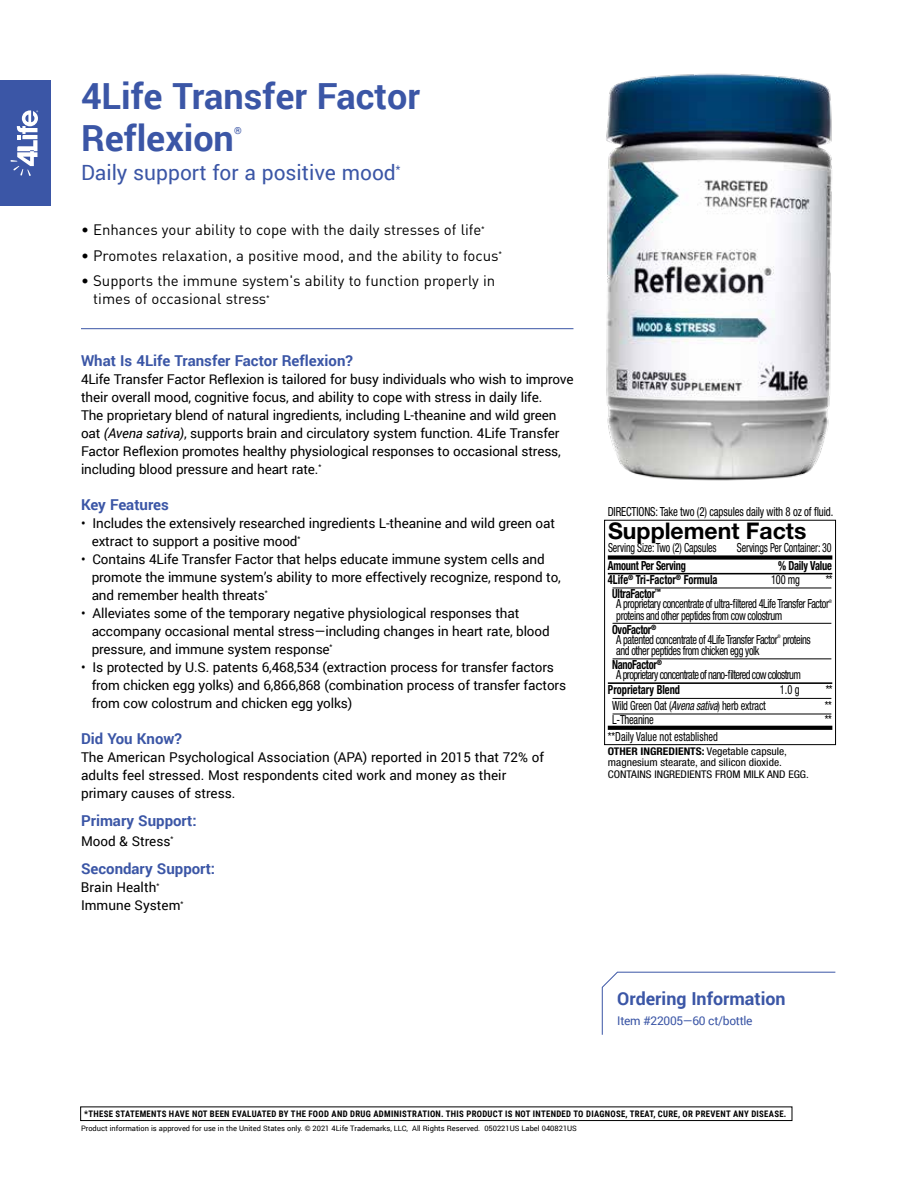
<style>
.page{position:relative;width:918px;height:1188px;background:#fff}
.page>*{position:absolute;margin:0;border:0;box-sizing:border-box;transform-origin:0 0}
.t1{font:700 36px/42px "Roboto";color:#3b56a6}
.t2{font:700 22.95px "Helvetica Neue LT Std";color:#000}
.t3{font:21px "Roboto";color:#3b56a6}
.t4{font:700 17.85px "Roboto";color:#3b56a6}
.t5{font:15px/18px "DIN";color:#000}
.t6{font:700 15px "Roboto";color:#3b56a6}
.t7{font:13.5px/18px "Roboto";letter-spacing:-.01em;color:#000}
.t8{font:condensed 12.6px/13.8px "Helvetica Neue LT Std";letter-spacing:-.04em;color:#000;scale:.83 1}
.t9{font:condensed 12.6px "Helvetica Neue LT Std";letter-spacing:-.06em;color:#000;scale:.83 1}
.t10{font:condensed 12.6px "Helvetica Neue LT Std";letter-spacing:-.015em;color:#000;scale:.8 1}
.t11{font:condensed 12.6px "Helvetica Neue LT Std";letter-spacing:-.01em;color:#000;scale:.86 1}
.t12{font:condensed 12.6px "Helvetica Neue LT Std";letter-spacing:-.02em;color:#000;scale:.83 1}
.t13{font:700 condensed 12.6px "Helvetica Neue LT Std";color:#000;scale:.83 1}
.t14{font:700 condensed 12.6px "Helvetica Neue LT Std";letter-spacing:-.02em;color:#000;scale:.83 1}
.t15{font:condensed 12.6px "Helvetica Neue LT Std";color:#000;scale:.83 1}
.t16{font:12px "Roboto";letter-spacing:-.025em;color:#3b56a6}
.t17{font:condensed 10.65px/11.2px "Helvetica Neue LT Std";color:#000;scale:1.09 1}
.t18{font:700 9.75px "Roboto";color:#3b56a6}
.t19{font:700 9px "Roboto Condensed";letter-spacing:.035em;color:#000}
.t20{font:7.5px "Roboto";color:#000}
.t21{font:6.75px "Roboto";color:#000}
.t22{font:condensed 4.8px "Helvetica Neue LT Std";color:#000;scale:.83 1}
.s1{font-style:italic}
.s2{font-weight:700}
</style>
<div class="page">
<img style="left:606px;top:73px;width:226px;height:408px">
<hr style="left:81px;top:328px;width:492px;height:1px;background:#3b56a6">
<div style="left:604px;top:520px;width:232px;height:225px;border:1px solid #000"></div>
<div style="left:608px;top:555px;width:224px;height:5px;background:#000"></div>
<svg style="left:608px;top:726px;width:224px;height:4px"></svg>
<hr style="left:608px;top:573px;width:224px;height:1px;background:#000">
<hr style="left:608px;top:682px;width:224px;height:2px;background:#000">
<hr style="left:613px;top:588px;width:218px;height:1px;background:#000">
<hr style="left:613px;top:623px;width:218px;height:1px;background:#000">
<hr style="left:613px;top:659px;width:218px;height:1px;background:#000">
<hr style="left:613px;top:698px;width:218px;height:1px;background:#000">
<hr style="left:613px;top:714px;width:218px;height:1px;background:#000">
<div style="left:80px;top:1107px;width:712px;height:14px;border:1px solid #000"></div>
<svg style="left:602px;top:972px;width:234px;height:63px"></svg>
<div style="left:0;top:80px;width:51px;height:125px;background:#3b56a6"></div>
<svg style="left:10px;top:110px;width:28px;height:66px"></svg>
<h1 class="t1" style="left:81px;top:74px;width:340px">4Life Transfer Factor<br>Reflexion</h1>
<p class="t18" style="left:234px;top:124px;width:9px">®</p>
<h3 class="t3" style="left:81px;top:158px;width:321px">Daily support for a positive mood<sup>*</sup></h3>
<p class="t5" style="left:81px;top:220px;width:402px">• Enhances your ability to cope with the daily stresses of life</p>
<p class="t21" style="left:481px;top:223px;width:4px">*</p>
<p class="t5" style="left:81px;top:246px;width:419px">• Promotes relaxation, a positive mood, and the ability to focus</p>
<p class="t21" style="left:499px;top:249px;width:4px">*</p>
<p class="t5" style="left:93px;top:271px;width:404px;text-indent:-12px">• Supports the immune system's ability to function properly in times of occasional stress</p>
<p class="t21" style="left:266px;top:293px;width:4px">*</p>
<p class="t6" style="left:81px;top:350px;width:273px">What Is 4Life Transfer Factor Reflexion?</p>
<p class="t7" style="left:81px;top:370px;width:494px">4Life Transfer Factor Reflexion is tailored for busy individuals who wish to improve their overall mood, cognitive focus, and ability to cope with stress in daily life.<br>The proprietary blend of natural ingredients, including L-theanine and wild green oat <span class="s1">(Avena sativa)</span>, supports brain and circulatory system function. 4Life Transfer Factor Reflexion promotes healthy physiological responses to occasional stress, including blood pressure and heart rate.<sup>*</sup></p>
<p class="t6" style="left:81px;top:494px;width:89px">Key Features</p>
<p class="t7" style="left:92px;top:514px;width:465px;text-indent:-11px">• Includes the extensively researched ingredients L-theanine and wild green oat extract to support a positive mood<sup>*</sup></p>
<p class="t7" style="left:92px;top:550px;width:471px;text-indent:-11px">• Contains 4Life Transfer Factor that helps educate immune system cells and promote the immune system’s ability to more effectively recognize, respond to, and remember health threats<sup>*</sup></p>
<p class="t7" style="left:92px;top:604px;width:460px;text-indent:-11px">• Alleviates some of the temporary negative physiological responses that accompany occasional mental stress—including changes in heart rate, blood pressure, and immune system response<sup>*</sup></p>
<p class="t7" style="left:92px;top:658px;width:476px;text-indent:-11px">• Is protected by U.S. patents 6,468,534 (extraction process for transfer factors from chicken egg yolks) and 6,866,868 (combination process of transfer factors from cow colostrum and chicken egg yolks)</p>
<p class="t6" style="left:81px;top:728px;width:102px">Did You Know?</p>
<p class="t7" style="left:81px;top:748px;width:465px">The American Psychological Association (APA) reported in 2015 that 72% of adults feel stressed. Most respondents cited work and money as their primary causes of stress.</p>
<p class="t6" style="left:81px;top:810px;width:117px">Primary Support:</p>
<p class="t7" style="left:81px;top:832px;width:94px">Mood &amp; Stress<sup>*</sup></p>
<p class="t6" style="left:81px;top:858px;width:136px">Secondary Support:</p>
<p class="t7" style="left:81px;top:878px;width:104px">Brain Health<sup>*<br></sup>Immune System<sup>*</sup></p>
<p class="t11" style="left:608px;top:505px;width:264px">DIRECTIONS: Take two (2) capsules daily with 8 oz of fluid.</p>
<h2 class="t2" style="left:608px;top:516px;width:200px">Supplement Facts</h2>
<p class="t10" style="left:608px;top:541px;width:137px">Serving Size: Two (2) Capsules</p>
<p class="t10" style="left:737px;top:541px;width:120px">Servings Per Container: 30</p>
<p class="t14" style="left:608px;top:557px;width:96px">Amount Per Serving</p>
<p class="t14" style="left:778px;top:557px;width:66px">% Daily Value</p>
<p class="t13" style="left:608px;top:572px;width:134px">4Life<sup>®</sup> Tri-Factor<sup>®</sup> Formula</p>
<p class="t8" style="left:771px;top:573px;width:36px">100 mg</p>
<p class="t8" style="left:826px;top:573px;width:10px">**</p>
<p class="t8" style="left:616px;top:589px;width:258px;line-height:10.2px;text-indent:-4px"><span class="s2">UltraFactor</span><sup>™<br></sup>A proprietary concentrate of ultra-filtered 4Life Transfer Factor</p>
<p class="t22" style="left:829px;top:598px;width:5px">®</p>
<p class="t8" style="left:612px;top:608px;width:207px;text-indent:4px">proteins and other peptides from cow colostrum<br><span class="s2">OvoFactor</span><sup>®</sup></p>
<p class="t8" style="left:616px;top:632px;width:236px">A patented concentrate of 4Life Transfer Factor proteins</p>
<p class="t22" style="left:777px;top:634px;width:5px">®</p>
<p class="t8" style="left:612px;top:644px;width:179px;text-indent:4px">and other peptides from chicken egg yolk<br><span class="s2">NanoFactor</span><sup>®</sup></p>
<p class="t9" style="left:616px;top:667px;width:224px">A proprietary concentrate of nano-filtered cow colostrum</p>
<p class="t13" style="left:608px;top:682px;width:89px">Proprietary Blend</p>
<p class="t8" style="left:780px;top:683px;width:25px">1.0 g</p>
<p class="t8" style="left:826px;top:683px;width:10px">**</p>
<p class="t12" style="left:612px;top:698px;width:187px">Wild Green Oat (<span class="s1">Avena sativa</span>) herb extract</p>
<p class="t8" style="left:825px;top:698px;width:10px">**</p>
<p class="t12" style="left:612px;top:713px;width:52px">L-Theanine</p>
<p class="t8" style="left:825px;top:713px;width:10px">**</p>
<p class="t15" style="left:608px;top:729px;width:134px">**Daily Value not established</p>
<p class="t17" style="left:608px;top:746px;width:186px"><span class="s2">OTHER INGREDIENTS:</span> Vegetable capsule, magnesium stearate, and silicon dioxide.<br>CONTAINS INGREDIENTS FROM MILK AND EGG.</p>
<h3 class="t4" style="left:617px;top:986px;width:170px">Ordering Information</h3>
<p class="t16" style="left:617px;top:1013px;width:137px">Item #22005—60 ct/bottle</p>
<p class="t19" style="left:84px;top:1107px;width:704px">*THESE STATEMENTS HAVE NOT BEEN EVALUATED BY THE FOOD AND DRUG ADMINISTRATION. THIS PRODUCT IS NOT INTENDED TO DIAGNOSE, TREAT, CURE, OR PREVENT ANY DISEASE.</p>
<p class="t20" style="left:81px;top:1123px;width:497px">Product information is approved for use in the United States only. © 2021 4Life Trademarks, LLC, All Rights Reserved. 050221US Label 040821US</p>
</div>
